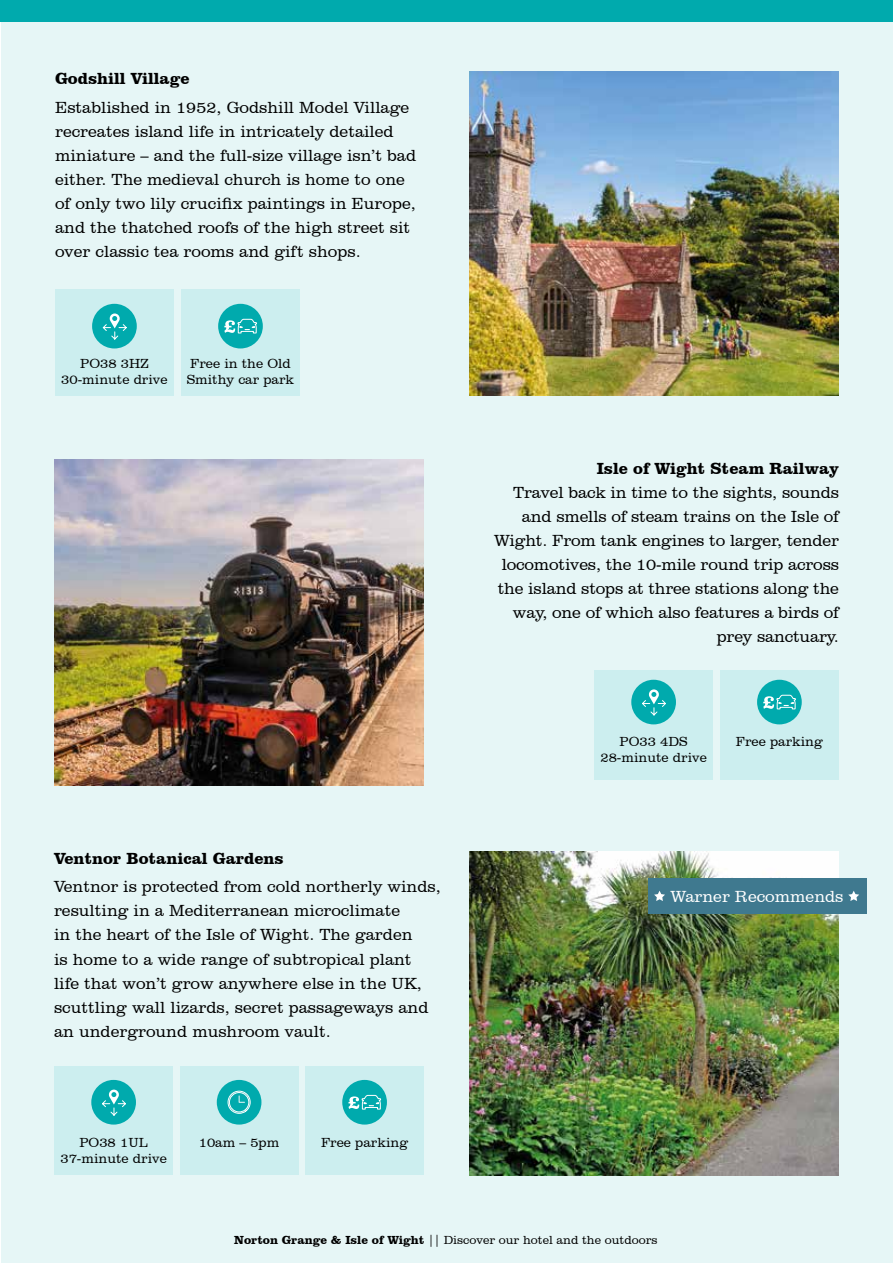
<style>
.page{position:relative;width:893px;height:1263px;background:#fff}
.page>*{position:absolute;margin:0;border:0;box-sizing:border-box;transform-origin:0 0}
.t1{font:300 16.5px/24px "Clarendon BT";color:#000}
.t2{font:700 16.5px "Clarendon BT";color:#000}
.t3{font:300 16.5px "Clarendon BT";color:#fff}
.t4{font:300 13.5px/16.2px "Clarendon BT";color:#000;text-align:center}
.t5{font:300 12px "Clarendon BT";color:#000}
.s1{font-weight:700}
</style>
<div class="page">
<div style="left:1px;top:0;width:892px;height:1263px;background:#e6f6f6"></div>
<div style="left:594px;top:670px;width:119px;height:110px;background:#cceeef"></div>
<div style="left:720px;top:670px;width:119px;height:110px;background:#cceeef"></div>
<div style="left:631px;top:680px;width:45px;height:44px;background:#00aaad;border-radius:50%"></div>
<svg style="left:642px;top:689px;width:24px;height:27px"></svg>
<div style="left:757px;top:680px;width:45px;height:44px;background:#00aaad;border-radius:50%"></div>
<svg style="left:763px;top:695px;width:33px;height:15px"></svg>
<img style="left:54px;top:459px;width:369px;height:326px">
<div style="left:1px;top:0;width:892px;height:21px;background:#00aaad"></div>
<div style="left:55px;top:289px;width:119px;height:107px;background:#cceeef"></div>
<div style="left:181px;top:289px;width:119px;height:107px;background:#cceeef"></div>
<img style="left:470px;top:72px;width:369px;height:324px">
<div style="left:92px;top:304px;width:45px;height:44px;background:#00aaad;border-radius:50%"></div>
<svg style="left:102px;top:313px;width:25px;height:27px"></svg>
<div style="left:218px;top:304px;width:45px;height:44px;background:#00aaad;border-radius:50%"></div>
<svg style="left:224px;top:319px;width:33px;height:15px"></svg>
<div style="left:54px;top:1066px;width:119px;height:109px;background:#cceeef"></div>
<div style="left:180px;top:1066px;width:118px;height:109px;background:#cceeef"></div>
<div style="left:305px;top:1066px;width:119px;height:109px;background:#cceeef"></div>
<img style="left:470px;top:852px;width:369px;height:323px">
<div style="left:91px;top:1080px;width:45px;height:44px;background:#00aaad;border-radius:50%"></div>
<svg style="left:102px;top:1089px;width:24px;height:27px"></svg>
<div style="left:217px;top:1080px;width:44px;height:44px;background:#00aaad;border-radius:50%"></div>
<svg style="left:227px;top:1090px;width:24px;height:24px"></svg>
<div style="left:342px;top:1080px;width:45px;height:44px;background:#00aaad;border-radius:50%"></div>
<svg style="left:348px;top:1095px;width:34px;height:15px"></svg>
<div style="left:648px;top:879px;width:218px;height:35px;background:#3f798f"></div>
<svg style="left:654px;top:891px;width:11px;height:10px"></svg>
<svg style="left:848px;top:891px;width:11px;height:10px"></svg>
<p class="t2" style="left:55px;top:68px;width:136px">Godshill Village</p>
<p class="t1" style="left:55px;top:95px;width:363px">Established in 1952, Godshill Model Village recreates island life in intricately detailed miniature – and the full-size village isn’t bad either. The medieval church is home to one of only two lily crucifix paintings in Europe, and the thatched roofs of the high street sit over classic tea rooms and gift shops.</p>
<p class="t4" style="left:61px;top:355px;width:108px">PO38 3HZ<br>30-minute drive</p>
<p class="t4" style="left:187px;top:355px;width:109px;text-align:left">Free in the Old<br>Smithy car park</p>
<p class="t2" style="left:54px;top:848px;width:231px">Ventnor Botanical Gardens</p>
<p class="t1" style="left:54px;top:874px;width:388px">Ventnor is protected from cold northerly winds, resulting in a Mediterranean microclimate<br>in the heart of the Isle of Wight. The garden<br>is home to a wide range of subtropical plant life that won’t grow anywhere else in the UK, scuttling wall lizards, secret passageways and an underground mushroom vault.</p>
<p class="t4" style="left:60px;top:1134px;width:108px">PO38 1UL<br>37-minute drive</p>
<p class="t4" style="left:199px;top:1134px;width:82px">10am – 5pm</p>
<p class="t4" style="left:321px;top:1134px;width:89px">Free parking</p>
<p class="t2" style="left:597px;top:458px;width:244px">Isle of Wight Steam Railway</p>
<p class="t1" style="left:494px;top:480px;width:346px;text-align:right">Travel back in time to the sights, sounds and smells of steam trains on the Isle of Wight. From tank engines to larger, tender locomotives, the 10-mile round trip across the island stops at three stations along the way, one of which also features a birds of prey sanctuary.</p>
<p class="t4" style="left:600px;top:733px;width:108px">PO33 4DS<br>28-minute drive</p>
<p class="t4" style="left:736px;top:733px;width:89px">Free parking</p>
<p class="t3" style="left:671px;top:886px;width:174px">Warner Recommends</p>
<p class="t5" style="left:234px;top:1232px;width:425px"><span class="s1">Norton Grange &amp; Isle of Wight</span> || Discover our hotel and the outdoors</p>
</div>
